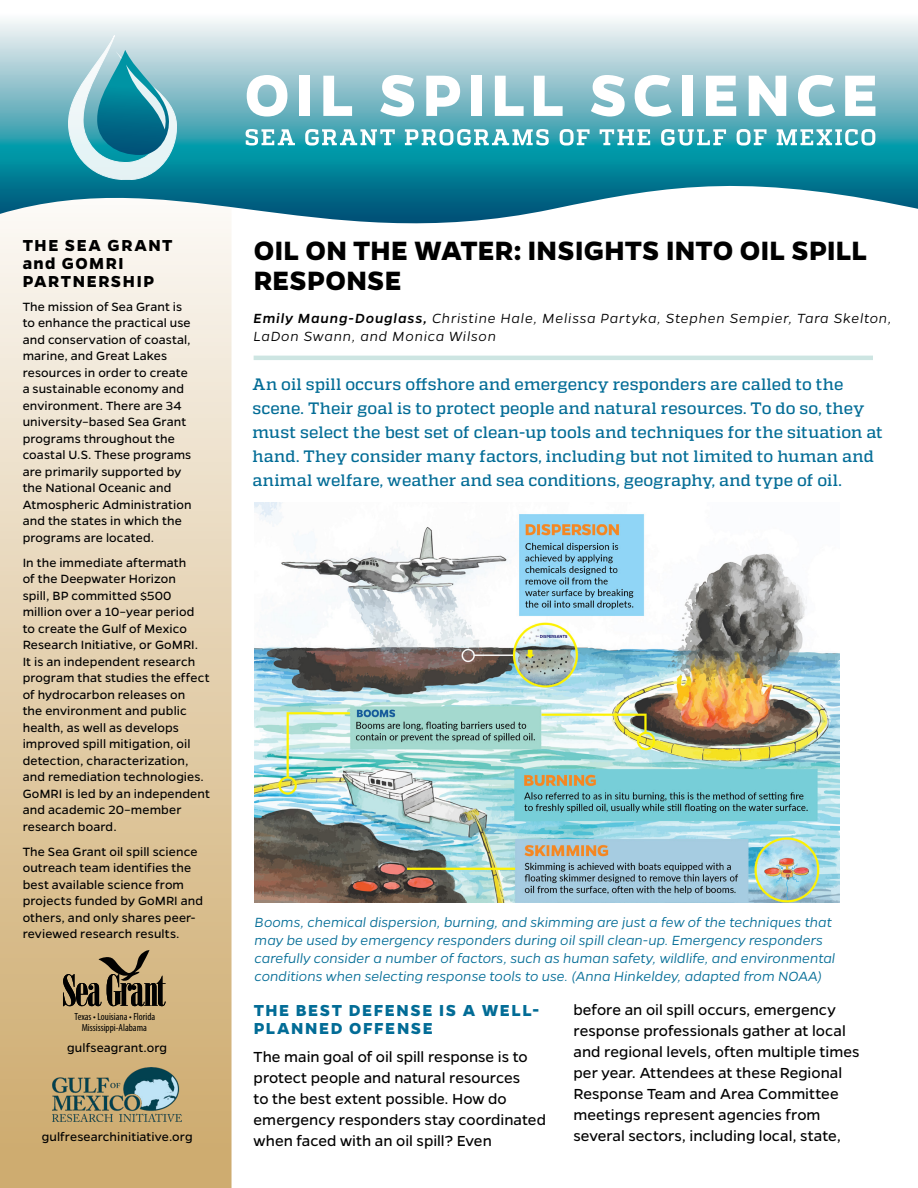
<style>
.page{position:relative;width:918px;height:1188px;background:#fff}
.page>*{position:absolute;margin:0;border:0;box-sizing:border-box;transform-origin:0 0}
.t1{font:700 30px/30px "Gentona";letter-spacing:.01em;color:#000}
.t2{font:700 18px/18px "Gentona";letter-spacing:.09em;color:#026c96}
.t3{font:700 18px/18px "Gentona";letter-spacing:.085em;color:#000}
.t4{font:16.5px/21px "Gentona";color:#000}
.t5{font:500 16.5px/24px "Quadon";letter-spacing:.005em;color:#026c96}
.t6{font:italic 300 15px/18px "Gentona";letter-spacing:.005em;color:#026c96}
.t7{font:italic 300 15px/18px "Gentona";letter-spacing:.055em;color:#000}
.t8{font:13.5px/16.5px "Gentona";letter-spacing:.01em;color:#000}
.t9{font:condensed 10.35px/11.4px "Myriad Pro";color:#010101;text-align:center}
.s1{font-weight:500}
</style>
<div class="page">
<div style="left:0;top:176px;width:232px;height:1012px;background:linear-gradient(to bottom,#fbf8f4,#cca868)"></div>
<img style="left:53px;top:1067px;width:128px;height:54px">
<svg style="left:63px;top:950px;width:103px;height:56px;background:#8e7b59"></svg>
<svg style="left:0;top:20px;width:918px;height:239px"></svg>
<svg style="left:246px;top:129px;width:49px;height:16px"></svg>
<svg style="left:305px;top:129px;width:90px;height:17px"></svg>
<svg style="left:405px;top:129px;width:144px;height:17px"></svg>
<svg style="left:560px;top:129px;width:30px;height:17px"></svg>
<svg style="left:600px;top:129px;width:50px;height:16px"></svg>
<svg style="left:661px;top:129px;width:65px;height:17px"></svg>
<svg style="left:737px;top:129px;width:30px;height:17px"></svg>
<svg style="left:777px;top:129px;width:98px;height:17px"></svg>
<svg style="left:247px;top:75px;width:40px;height:42px"></svg>
<div style="left:299px;top:76px;width:11px;height:40px;background:#fff"></div>
<svg style="left:323px;top:76px;width:29px;height:40px"></svg>
<svg style="left:380px;top:75px;width:34px;height:42px"></svg>
<svg style="left:426px;top:76px;width:34px;height:40px"></svg>
<div style="left:471px;top:76px;width:11px;height:40px;background:#fff"></div>
<svg style="left:495px;top:76px;width:29px;height:40px"></svg>
<svg style="left:534px;top:76px;width:29px;height:40px"></svg>
<svg style="left:591px;top:75px;width:34px;height:42px"></svg>
<svg style="left:635px;top:75px;width:37px;height:42px"></svg>
<div style="left:682px;top:76px;width:11px;height:40px;background:#fff"></div>
<svg style="left:706px;top:76px;width:30px;height:40px"></svg>
<svg style="left:749px;top:76px;width:37px;height:40px"></svg>
<svg style="left:798px;top:75px;width:37px;height:42px"></svg>
<svg style="left:845px;top:76px;width:30px;height:40px"></svg>
<svg style="left:68px;top:36px;width:109px;height:144px;background:#76b6c3"></svg>
<hr style="left:254px;top:356px;width:619px;height:4px;background:#cde5e2">
<img style="left:255px;top:503px;width:584px;height:400px">
<hr style="left:407px;top:868px;width:108px;height:2px;background:#fff200">
<h2 class="t3" style="left:23px;top:236px;width:151px">THE SEA GRANT and GOMRI<br>PARTNERSHIP</h2>
<p class="t8" style="left:23px;top:298px;width:170px">The mission of Sea Grant is to enhance the practical use and conservation of coastal, marine, and Great Lakes resources in order to create a sustainable economy and environment. There are 34 university–based Sea Grant programs throughout the coastal U.S. These programs are primarily supported by the National Oceanic and<br>Atmospheric Administration and the states in which the programs are located.</p>
<p class="t8" style="left:23px;top:554px;width:189px">In the immediate aftermath<br>of the Deepwater Horizon<br>spill, BP committed $500 million over a 10–year period to create the Gulf of Mexico<br>Research Initiative, or GoMRI.<br>It is an independent research program that studies the effect of hydrocarbon releases on<br>the environment and public health, as well as develops improved spill mitigation, oil detection, characterization, and remediation technologies.<br>GoMRI is led by an independent and academic 20–member research board.</p>
<p class="t8" style="left:23px;top:843px;width:182px">The Sea Grant oil spill science outreach team identifies the best available science from projects funded by GoMRI and others, and only shares peer&shy;reviewed research results.</p>
<p class="t9" style="left:75px;top:1010px;width:82px">Texas • Louisiana • Florida<br>Mississippi-Alabama</p>
<p class="t8" style="left:67px;top:1039px;width:101px">gulfseagrant.org</p>
<p class="t8" style="left:42px;top:1128px;width:152px">gulfresearchinitiative.org</p>
<h1 class="t1" style="left:254px;top:235px;width:615px">OIL ON THE WATER: INSIGHTS INTO OIL SPILL<br>RESPONSE</h1>
<p class="t7" style="left:254px;top:309px;width:640px"><span class="s1">Emily Maung-Douglass,</span> Christine Hale, Melissa Partyka, Stephen Sempier, Tara Skelton,<br>LaDon Swann, and Monica Wilson</p>
<p class="t5" style="left:253px;top:372px;width:632px">An oil spill occurs offshore and emergency responders are called to the scene. Their goal is to protect people and natural resources. To do so, they must select the best set of clean-up tools and techniques for the situation at hand. They consider many factors, including but not limited to human and animal welfare, weather and sea conditions, geography, and type of oil.</p>
<p class="t6" style="left:255px;top:913px;width:582px">Booms, chemical dispersion, burning, and skimming are just a few of the techniques that may be used by emergency responders during oil spill clean-up. Emergency responders carefully consider a number of factors, such as human safety, wildlife, and environmental conditions when selecting response tools to use. (Anna Hinkeldey, adapted from NOAA)</p>
<h2 class="t2" style="left:254px;top:1001px;width:287px">THE BEST DEFENSE IS A WELL-<br>PLANNED OFFENSE</h2>
<p class="t4" style="left:254px;top:1046px;width:294px">The main goal of oil spill response is to protect people and natural resources<br>to the best extent possible. How do emergency responders stay coordinated when faced with an oil spill? Even</p>
<p class="t4" style="left:574px;top:999px;width:288px">before an oil spill occurs, emergency response professionals gather at local and regional levels, often multiple times per year. Attendees at these Regional Response Team and Area Committee meetings represent agencies from several sectors, including local, state,</p>
</div>
